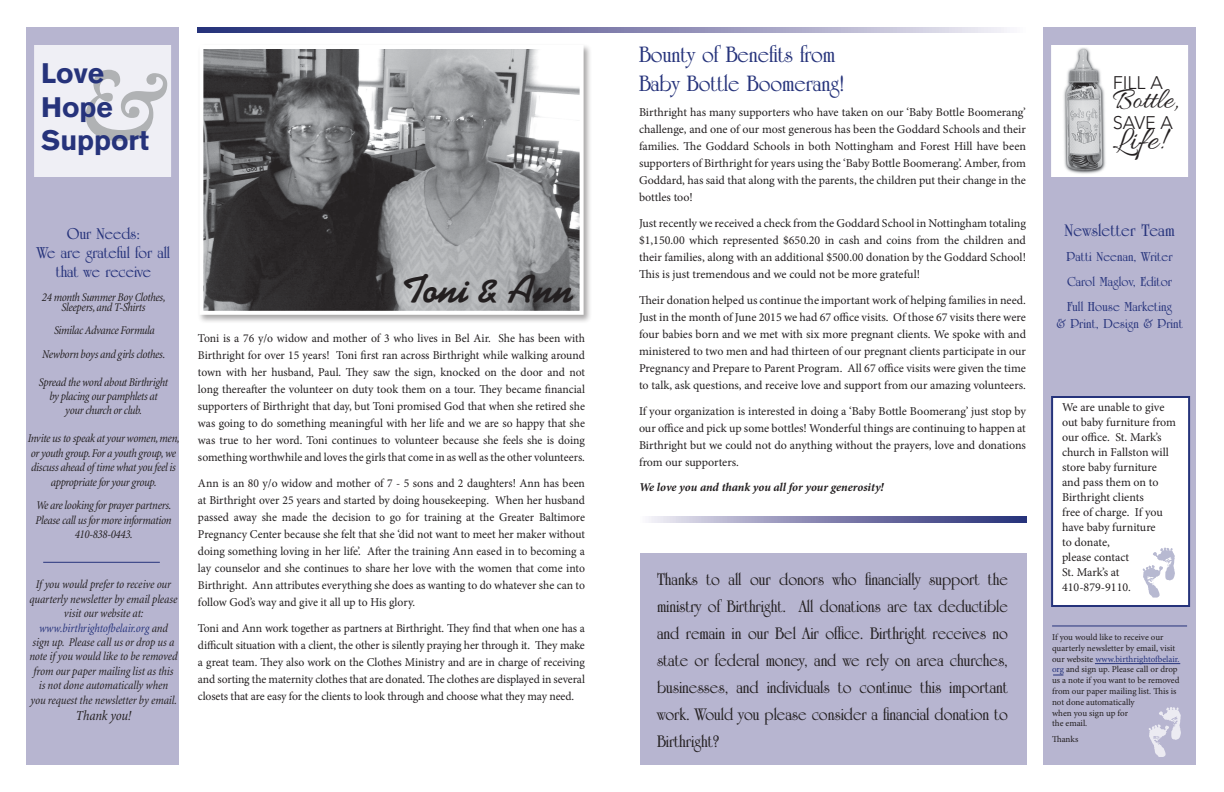
<style>
.page{position:relative;width:1224px;height:792px;background:#fff}
.page>*{position:absolute;margin:0;border:0;box-sizing:border-box;transform-origin:0 0}
.t1{font:98.4px "Amperzand";color:#b0b2b4}
.t2{font:700 40px "XP Kaleph";color:#231f20}
.t3{font:33.9px "Allura";color:#231f20}
.t4{font:30.2px "Allura";color:#231f20}
.t5{font:700 28px "Akzidenz Grotesk BE";color:#26337b}
.t6{font:700 24px/28.8px "University Roman BT";color:#26337b}
.t7{font:300 18.1px "Avenir";color:#231f20}
.t8{font:700 18px/27px "University Roman BT";color:#231f20;text-align:justify}
.t9{font:700 18px "University Roman BT";letter-spacing:.01em;color:#26337b}
.t10{font:700 17px/19px "University Roman BT";color:#26337b;text-align:center}
.t11{font:700 14px/16.8px "University Roman BT";letter-spacing:.01em;color:#26337b;text-align:center}
.t12{font:italic condensed 14px "Minion";letter-spacing:-.01em;color:#231f20}
.t13{font:12px/17px "Minion Pro";letter-spacing:-.005em;color:#231f20;text-align:justify}
.t14{font:italic condensed 12px/14.4px "Minion";letter-spacing:-.02em;color:#231f20;text-align:center}
.t15{font:italic 700 12px "Minion Pro";letter-spacing:-.005em;color:#231f20}
.t16{font:9px/10.8px "Minion Pro";letter-spacing:-.005em;color:#231f20}
.s1{color:#26337b}
</style>
<div class="page">
<div style="left:640px;top:553px;width:387px;height:211px;background:#b7b5d0"></div>
<div style="left:26px;top:27px;width:153px;height:738px;background:#b7b5d0"></div>
<div style="left:1043px;top:27px;width:153px;height:738px;background:#b7b5d0"></div>
<div style="left:1052px;top:46px;width:135px;height:130px;background:#fff"></div>
<img style="left:1063px;top:48px;width:43px;height:126px">
<div style="left:1051px;top:45px;width:137px;height:132px;border:2px solid #fff"></div>
<svg style="left:1149px;top:707px;width:32px;height:50px"></svg>
<svg style="left:198px;top:27px;width:809px;height:6px;background:#8384af"></svg>
<hr style="left:1052px;top:625px;width:135px;height:1px;background:#26337b">
<hr style="left:1095px;top:663px;width:85px;height:1px;background:#26337b">
<div style="left:1052px;top:397px;width:137px;height:209px;background:#fff"></div>
<div style="left:1051px;top:396px;width:139px;height:211px;border:2px solid #26337b"></div>
<svg style="left:1143px;top:548px;width:32px;height:50px"></svg>
<svg style="left:649px;top:517px;width:378px;height:6px;background:#8384af"></svg>
<hr style="left:43px;top:562px;width:117px;height:1px;background:#26337b">
<div style="left:34px;top:45px;width:137px;height:132px;background:#efeff5"></div>
<div style="left:198px;top:43px;width:395px;height:281px;background:#231f20;opacity:.4"></div>
<img style="left:204px;top:50px;width:375px;height:260px">
<div style="left:199px;top:45px;width:385px;height:270px;border:4px solid #fff"></div>
<p class="t5" style="left:41px;top:57px;width:65px">Love</p>
<p class="t5" style="left:41px;top:91px;width:73px">Hope</p>
<p class="t5" style="left:41px;top:124px;width:109px">Support</p>
<p class="t1" style="left:78px;top:56px;width:84px">&amp;</p>
<p class="t10" style="left:37px;top:224px;width:135px">Our Needs:<br>We are grateful for all that we receive</p>
<p class="t14" style="left:42px;top:292px;width:125px;line-height:10px">24 month Summer Boy Clothes,<br>Sleepers, and T-Shirts</p>
<p class="t14" style="left:54px;top:323px;width:102px">Similac Advance Formula</p>
<p class="t14" style="left:42px;top:347px;width:124px">Newborn boys and girls clothes.</p>
<p class="t14" style="left:39px;top:375px;width:131px">Spread the word about Birthright by placing our pamphlets at your church or club.</p>
<p class="t14" style="left:28px;top:432px;width:153px">Invite us to speak at your women, men, or youth group. For a youth group, we discuss ahead of time what you feel is appropriate for your group.</p>
<p class="t14" style="left:36px;top:498px;width:137px">We are looking for prayer partners.<br>Please call us for more information<br>410-838-0443.</p>
<p class="t14" style="left:29px;top:578px;width:150px">If you would prefer to receive our quarterly newsletter by email please visit our website at: <span class="s1">www.birthrightofbelair.org</span> and sign up. Please call us or drop us a note if you would like to be removed from our paper mailing list as this is not done automatically when<br>you request the newsletter by email.</p>
<p class="t12" style="left:76px;top:709px;width:57px">Thank you!</p>
<p class="t2" style="left:402px;top:266px;width:173px">Toni &amp; Ann</p>
<p class="t13" style="left:198px;top:329px;width:389px">Toni is a 76 y/o widow and mother of 3 who lives in Bel Air. She has been with Birthright for over 15 years! Toni first ran across Birthright while walking around town with her husband, Paul. They saw the sign, knocked on the door and not long thereafter the volunteer on duty took them on a tour. They became financial supporters of Birthright that day, but Toni promised God that when she retired she was going to do something meaningful with her life and we are so happy that she was true to her word. Toni continues to volunteer because she feels she is doing something worthwhile and loves the girls that come in as well as the other volunteers.</p>
<p class="t13" style="left:198px;top:474px;width:389px">Ann is an 80 y/o widow and mother of 7 - 5 sons and 2 daughters! Ann has been at Birthright over 25 years and started by doing housekeeping. When her husband passed away she made the decision to go for training at the Greater Baltimore Pregnancy Center because she felt that she ‘did not want to meet her maker without doing something loving in her life’. After the training Ann eased in to becoming a lay counselor and she continues to share her love with the women that come into Birthright. Ann attributes everything she does as wanting to do whatever she can to follow God’s way and give it all up to His glory.</p>
<p class="t13" style="left:198px;top:619px;width:389px">Toni and Ann work together as partners at Birthright. They find that when one has a difficult situation with a client, the other is silently praying her through it. They make a great team. They also work on the Clothes Ministry and are in charge of receiving and sorting the maternity clothes that are donated. The clothes are displayed in several closets that are easy for the clients to look through and choose what they may need.</p>
<p class="t6" style="left:639px;top:40px;width:207px">Bounty of Benefits from<br>Baby Bottle Boomerang!</p>
<p class="t13" style="left:639px;top:104px;width:389px">Birthright has many supporters who have taken on our ‘Baby Bottle Boomerang’ challenge, and one of our most generous has been the Goddard Schools and their families. The Goddard Schools in both Nottingham and Forest Hill have been supporters of Birthright for years using the ‘Baby Bottle Boomerang’. Amber, from Goddard, has said that along with the parents, the children put their change in the bottles too!</p>
<p class="t13" style="left:639px;top:215px;width:389px">Just recently we received a check from the Goddard School in Nottingham totaling $1,150.00 which represented $650.20 in cash and coins from the children and their families, along with an additional $500.00 donation by the Goddard School!<br>This is just tremendous and we could not be more grateful!</p>
<p class="t13" style="left:639px;top:292px;width:389px">Their donation helped us continue the important work of helping families in need.<br>Just in the month of June 2015 we had 67 office visits. Of those 67 visits there were four babies born and we met with six more pregnant clients. We spoke with and ministered to two men and had thirteen of our pregnant clients participate in our Pregnancy and Prepare to Parent Program. All 67 office visits were given the time to talk, ask questions, and receive love and support from our amazing volunteers.</p>
<p class="t13" style="left:639px;top:403px;width:389px">If your organization is interested in doing a ‘Baby Bottle Boomerang’ just stop by our office and pick up some bottles! Wonderful things are continuing to happen at Birthright but we could not do anything without the prayers, love and donations from our supporters.</p>
<p class="t15" style="left:639px;top:479px;width:246px">We love you and thank you all for your generosity!</p>
<p class="t8" style="left:657px;top:566px;width:353px">Thanks to all our donors who financially support the ministry of Birthright. All donations are tax deductible and remain in our Bel Air office. Birthright receives no state or federal money, and we rely on area churches, businesses, and individuals to continue this important work. Would you please consider a financial donation to Birthright?</p>
<p class="t7" style="left:1113px;top:72px;width:52px">FILL A</p>
<p class="t4" style="left:1113px;top:83px;width:68px">Bottle,</p>
<p class="t7" style="left:1113px;top:112px;width:62px">SAVE A</p>
<p class="t3" style="left:1113px;top:121px;width:53px">Life!</p>
<p class="t9" style="left:1064px;top:220px;width:112px">Newsletter Team</p>
<p class="t11" style="left:1067px;top:249px;width:107px">Patti Neenan, Writer</p>
<p class="t11" style="left:1067px;top:274px;width:107px">Carol Maglov, Editor</p>
<p class="t11" style="left:1056px;top:299px;width:128px">Full House Marketing<br>&amp; Print, Design &amp; Print</p>
<p class="t13" style="left:1062px;top:400px;width:116px;line-height:15px;text-align:left">We are unable to give out baby furniture from our office. St. Mark’s church in Fallston will store baby furniture and pass them on to<br>Birthright clients<br>free of charge. If you have baby furniture<br>to donate,<br>please contact<br>St. Mark’s at<br>410-879-9110.</p>
<p class="t16" style="left:1052px;top:632px;width:129px">If you would like to receive our quarterly newsletter by email, visit our website <span class="s1">www.birthrightofbelair. org</span> and sign up. Please call or drop us a note if you want to be removed from our paper mailing list. This is not done automatically<br>when you sign up for<br>the email.</p>
<p class="t16" style="left:1052px;top:733px;width:28px">Thanks</p>
</div>
